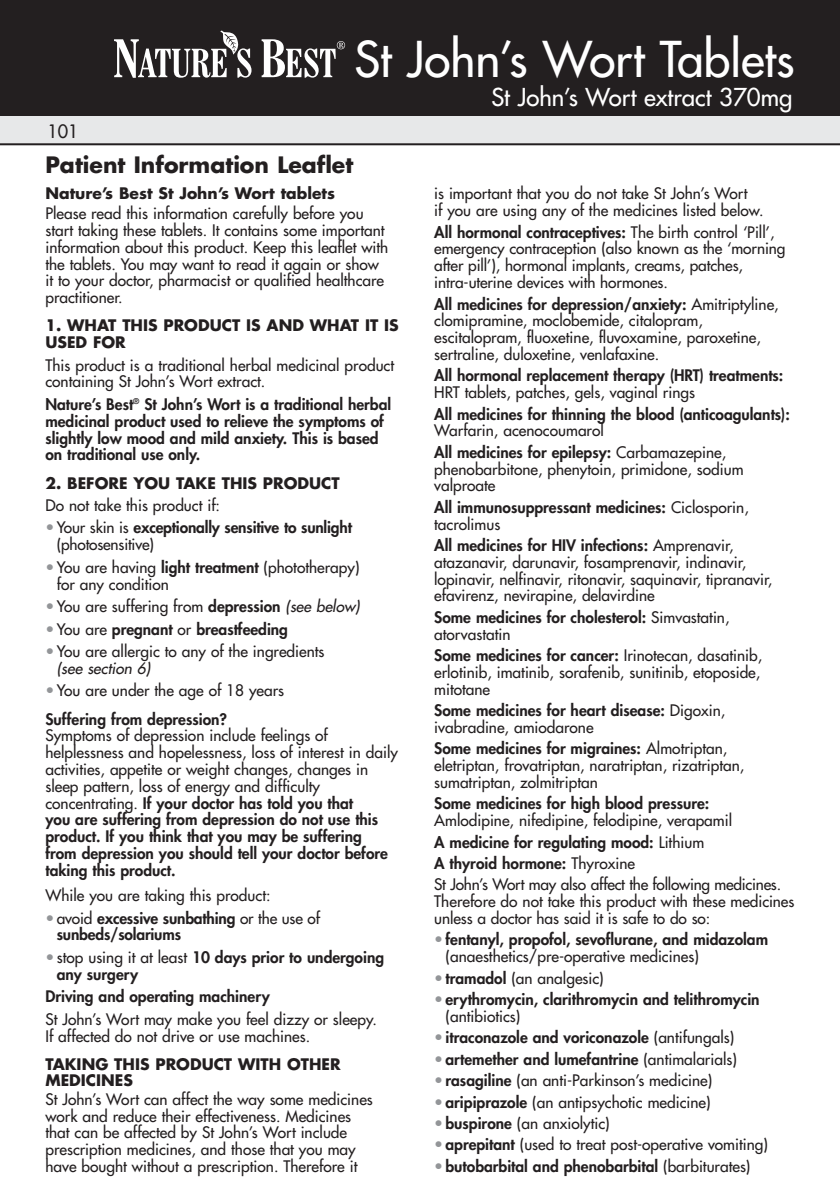
<style>
.page{position:relative;width:840px;height:1194px;background:#fff}
.page>*{position:absolute;margin:0;border:0;box-sizing:border-box;transform-origin:0 0}
.t1{font:48px "Futura";color:#fff}
.t2{font:24px "Futura";color:#fff}
.t3{font:700 22px "Futura";color:#231f20}
.t4{font:18px "Futura";color:#231f20}
.t5{font:15.6px/16.8px "Futura";color:#231f20}
.t6{font:800 15.6px/16.8px "Futura";color:#231f20}
.t7{font:700 15.6px/16.8px "Futura";color:#231f20}
.s1{font-weight:400;color:#939598}
.s2{font-weight:400}
.s3{color:#939598}
.s4{font-weight:800}
.s5{font-style:italic}
</style>
<div class="page">
<div style="left:0;top:0;width:839px;height:123px;background:#231f20"></div>
<div style="left:0;top:116px;width:839px;height:29px;background:#e7e8e9"></div>
<hr style="left:0;top:143px;width:839px;height:2px;background:#231f20">
<svg style="left:261px;top:39px;width:84px;height:39px"></svg>
<svg style="left:114px;top:31px;width:137px;height:47px"></svg>
<p class="t4" style="left:47px;top:123px;width:33px">101</p>
<h1 class="t1" style="left:354px;top:35px;width:441px">St John’s Wort Tablets</h1>
<h2 class="t2" style="left:491px;top:85px;width:302px">St John’s Wort extract 370mg</h2>
<h3 class="t3" style="left:45px;top:155px;width:309px">Patient Information Leaflet</h3>
<p class="t7" style="left:45px;top:186px;width:291px">Nature’s Best St John’s Wort tablets</p>
<p class="t5" style="left:45px;top:206px;width:344px">Please read this information carefully before you start taking these tablets. It contains some important information about this product. Keep this leaflet with the tablets. You may want to read it again or show it to your doctor, pharmacist or qualified healthcare practitioner.</p>
<p class="t7" style="left:45px;top:318px;width:354px">1. WHAT THIS PRODUCT IS AND WHAT IT IS<br>USED FOR</p>
<p class="t5" style="left:45px;top:357px;width:350px">This product is a traditional herbal medicinal product containing St John’s Wort extract.</p>
<p class="t6" style="left:45px;top:397px;width:347px">Nature’s Best<sup>®</sup> St John’s Wort is a traditional herbal medicinal product used to relieve the symptoms of slightly low mood and mild anxiety. This is based on traditional use only.</p>
<p class="t7" style="left:45px;top:475px;width:296px">2. BEFORE YOU TAKE THIS PRODUCT</p>
<p class="t5" style="left:45px;top:498px;width:176px">Do not take this product if:</p>
<p class="t6" style="left:57px;top:520px;width:296px;text-indent:-11px"><span class="s1">•</span> <span class="s2">Your skin is</span> exceptionally sensitive to sunlight <span class="s2">(photosensitive)</span></p>
<p class="t5" style="left:57px;top:559px;width:304px;text-indent:-11px"><span class="s3">•</span> You are having <span class="s4">light treatment</span> (phototherapy) for any condition</p>
<p class="t5" style="left:45px;top:599px;width:315px"><span class="s3">•</span> You are suffering from <span class="s4">depression</span> <span class="s5">(see below)</span></p>
<p class="t6" style="left:45px;top:621px;width:244px"><span class="s1">•</span> <span class="s2">You are</span> pregnant <span class="s2">or</span> breastfeeding</p>
<p class="t5" style="left:57px;top:644px;width:269px;text-indent:-11px"><span class="s3">•</span> You are allergic to any of the ingredients <span class="s5">(see section 6)</span></p>
<p class="t5" style="left:45px;top:677px;width:240px;line-height:28.2px"><span class="s3">•</span> You are under the age of 18 years<br><span class="s4">Suffering from depression?</span></p>
<p class="t5" style="left:45px;top:728px;width:354px">Symptoms of depression include feelings of helplessness and hopelessness, loss of interest in daily activities, appetite or weight changes, changes in sleep pattern, loss of energy and difficulty concentrating. <span class="s4">If your doctor has told you that<br>you are suffering from depression do not use this product. If you think that you may be suffering<br>from depression you should tell your doctor before taking this product.</span></p>
<p class="t5" style="left:45px;top:887px;width:226px">While you are taking this product:</p>
<p class="t6" style="left:57px;top:910px;width:264px;text-indent:-11px"><span class="s1">•</span> <span class="s2">avoid</span> excessive sunbathing <span class="s2">or the use of </span>sunbeds/solariums</p>
<p class="t6" style="left:57px;top:949px;width:329px;text-indent:-11px"><span class="s1">•</span> <span class="s2">stop using it at least</span> 10 days prior to undergoing any surgery</p>
<p class="t6" style="left:45px;top:989px;width:226px">Driving and operating machinery</p>
<p class="t5" style="left:45px;top:1011px;width:333px">St John’s Wort may make you feel dizzy or sleepy.<br>If affected do not drive or use machines.</p>
<p class="t7" style="left:45px;top:1056px;width:296px">TAKING THIS PRODUCT WITH OTHER<br>MEDICINES</p>
<p class="t5" style="left:45px;top:1091px;width:329px">St John’s Wort can affect the way some medicines work and reduce their effectiveness. Medicines that can be affected by St John’s Wort include prescription medicines, and those that you may have bought without a prescription. Therefore it</p>
<p class="t5" style="left:434px;top:186px;width:331px">is important that you do not take St John’s Wort<br>if you are using any of the medicines listed below.</p>
<p class="t5" style="left:434px;top:224px;width:353px"><span class="s4">All hormonal contraceptives:</span> The birth control ‘Pill’, emergency contraception (also known as the ‘morning after pill’), hormonal implants, creams, patches, intra-uterine devices with hormones.</p>
<p class="t5" style="left:434px;top:296px;width:346px"><span class="s4">All medicines for depression/anxiety:</span> Amitriptyline, clomipramine, moclobemide, citalopram, escitalopram, fluoxetine, fluvoxamine, paroxetine, sertraline, duloxetine, venlafaxine.</p>
<p class="t6" style="left:434px;top:368px;width:350px">All hormonal replacement therapy (HRT) treatments:</p>
<p class="t5" style="left:434px;top:385px;width:262px">HRT tablets, patches, gels, vaginal rings</p>
<p class="t6" style="left:434px;top:406px;width:357px">All medicines for thinning the blood (anticoagulants):</p>
<p class="t5" style="left:434px;top:421px;width:293px;line-height:21.4px">Warfarin, acenocoumarol<br><span class="s4">All medicines for epilepsy:</span> Carbamazepine,</p>
<p class="t5" style="left:434px;top:461px;width:311px">phenobarbitone, phenytoin, primidone, sodium valproate</p>
<p class="t6" style="left:434px;top:500px;width:316px">All immunosuppressant medicines: <span class="s2">Ciclosporin, tacrolimus</span></p>
<p class="t5" style="left:434px;top:538px;width:339px"><span class="s4">All medicines for HIV infections:</span> Amprenavir, atazanavir, darunavir, fosamprenavir, indinavir, lopinavir, nelfinavir, ritonavir, saquinavir, tipranavir, efavirenz, nevirapine, delavirdine</p>
<p class="t6" style="left:434px;top:609px;width:297px">Some medicines for cholesterol: <span class="s2">Simvastatin, atorvastatin</span></p>
<p class="t5" style="left:434px;top:648px;width:329px;text-align:justify"><span class="s4">Some medicines for cancer:</span> Irinotecan, dasatinib, erlotinib, imatinib, sorafenib, sunitinib, etoposide, mitotane</p>
<p class="t6" style="left:434px;top:703px;width:292px">Some medicines for heart disease: <span class="s2">Digoxin, ivabradine, amiodarone</span></p>
<p class="t5" style="left:434px;top:741px;width:311px"><span class="s4">Some medicines for migraines:</span> Almotriptan, eletriptan, frovatriptan, naratriptan, rizatriptan, sumatriptan, zolmitriptan</p>
<p class="t6" style="left:434px;top:796px;width:276px">Some medicines for high blood pressure:</p>
<p class="t5" style="left:434px;top:810px;width:348px;line-height:21.4px">Amlodipine, nifedipine, felodipine, verapamil<br><span class="s4">A medicine for regulating mood:</span> Lithium<br><span class="s4">A thyroid hormone:</span> Thyroxine<br>St John’s Wort may also affect the following medicines.</p>
<p class="t5" style="left:434px;top:894px;width:361px">Therefore do not take this product with these medicines unless a doctor has said it is safe to do so:</p>
<p class="t6" style="left:445px;top:932px;width:324px;text-indent:-11px"><span class="s1">•</span> fentanyl, propofol, sevoflurane, and midazolam <span class="s2">(anaesthetics/pre-operative medicines)</span></p>
<p class="t5" style="left:434px;top:970px;width:171px"><span class="s3">•</span> <span class="s4">tramadol</span> (an analgesic)</p>
<p class="t6" style="left:445px;top:991px;width:315px;text-indent:-11px"><span class="s1">•</span> erythromycin, clarithromycin and telithromycin <span class="s2">(antibiotics)</span></p>
<p class="t6" style="left:434px;top:1030px;width:301px"><span class="s1">•</span> itraconazole and voriconazole <span class="s2">(antifungals)</span></p>
<p class="t6" style="left:434px;top:1051px;width:304px"><span class="s1">•</span> artemether and lumefantrine <span class="s2">(antimalarials)</span></p>
<p class="t5" style="left:434px;top:1072px;width:279px"><span class="s3">•</span> <span class="s4">rasagiline</span> (an anti-Parkinson’s medicine)</p>
<p class="t5" style="left:434px;top:1094px;width:278px"><span class="s3">•</span> <span class="s4">aripiprazole</span> (an antipsychotic medicine)</p>
<p class="t5" style="left:434px;top:1115px;width:177px"><span class="s3">•</span> <span class="s4">buspirone</span> (an anxiolytic)</p>
<p class="t5" style="left:434px;top:1136px;width:335px"><span class="s3">•</span> <span class="s4">aprepitant</span> (used to treat post-operative vomiting)</p>
<p class="t6" style="left:434px;top:1158px;width:317px"><span class="s1">•</span> butobarbital and phenobarbital <span class="s2">(barbiturates)</span></p>
</div>
